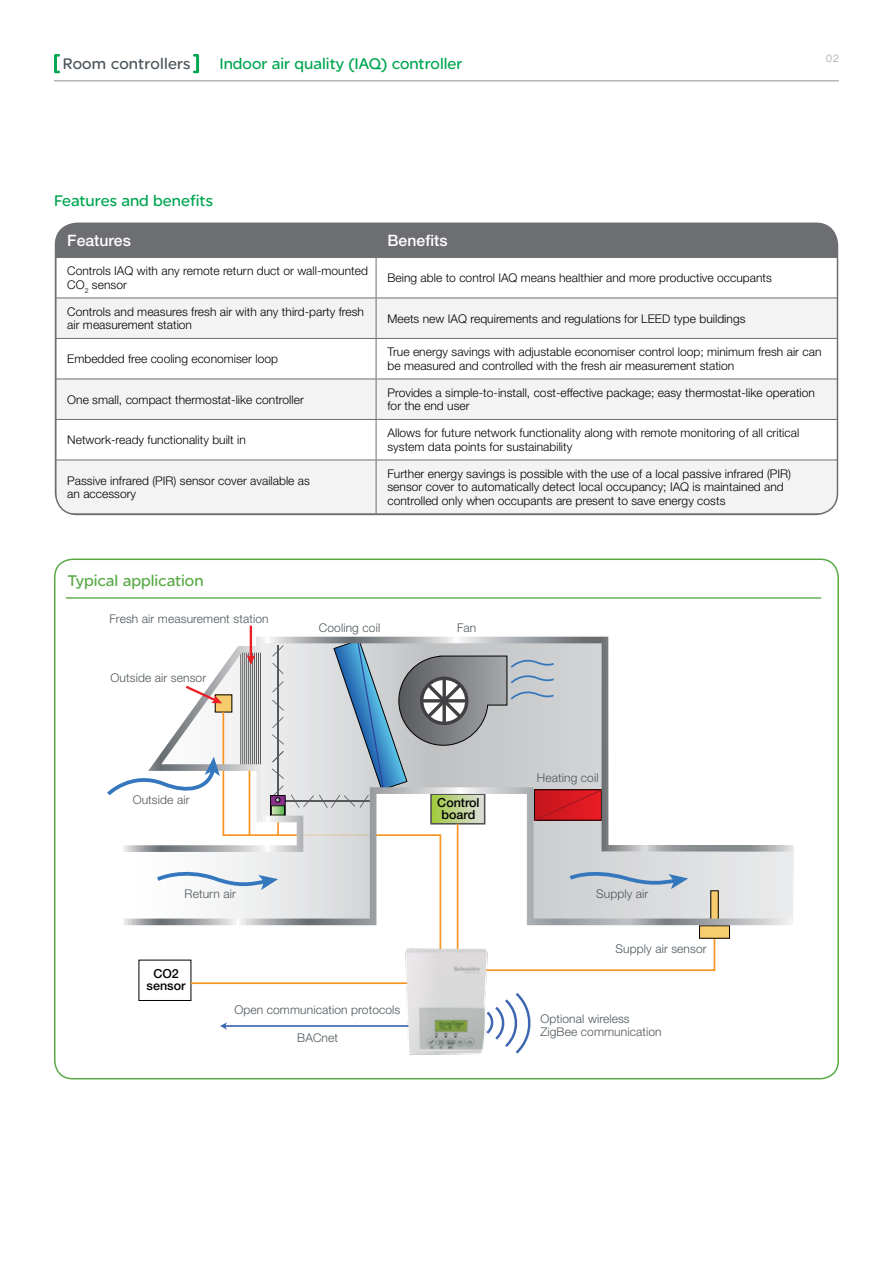
<style>
.page{position:relative;width:893px;height:1263px;background:#fff}
.page>*{position:absolute;margin:0;border:0;box-sizing:border-box;transform-origin:0 0}
.t1{font:16.5px "SE Optimist";color:#00a651}
.t2{font:16.5px "SE Optimist";color:#59aa47}
.t3{font:16.5px "SE Optimist";letter-spacing:.01em;color:#4d555b}
.t4{font:500 15.75px "Helvetica Neue LT Std";letter-spacing:.005em;color:#fff}
.t5{font:500 12.45px/11.7px "Helvetica Neue LT Std";color:#000;text-align:center}
.t6{font:300 12px/13.5px "Helvetica Neue LT Std";letter-spacing:.005em;color:#000}
.t7{font:300 12px/13.5px "Helvetica Neue LT Std";letter-spacing:.01em;color:#4d555b}
.t8{font:300 10.5px "Helvetica Neue LT Std";color:#979fa4}
</style>
<div class="page">
<div style="left:699px;top:926px;width:30px;height:12px;background:#f6cc6d"></div>
<div style="left:699px;top:925px;width:31px;height:14px;border:1px solid #000"></div>
<div style="left:138px;top:960px;width:53px;height:41px;border:1px solid #000"></div>
<hr style="left:225px;top:1025px;width:244px;height:2px;background:#3f66b0">
<svg style="left:220px;top:1022px;width:7px;height:8px"></svg>
<svg style="left:495px;top:993px;width:36px;height:61px"></svg>
<hr style="left:191px;top:982px;width:230px;height:2px;background:#f7941e">
<svg style="left:249px;top:637px;width:545px;height:215px"></svg>
<svg style="left:716px;top:787px;width:77px;height:138px"></svg>
<hr style="left:250px;top:625px;width:2px;height:33px;background:#ed1d24">
<svg style="left:107px;top:639px;width:609px;height:334px"></svg>
<hr style="left:66px;top:597px;width:755px;height:2px;background:#59aa47">
<hr style="left:54px;top:80px;width:785px;height:1px;background:#979fa4">
<svg style="left:54px;top:54px;width:6px;height:19px"></svg>
<svg style="left:193px;top:54px;width:6px;height:19px"></svg>
<img style="left:396px;top:934px;width:99px;height:121px">
<div style="left:57px;top:224px;width:780px;height:33px;background:#6d6e71"></div>
<svg style="left:58px;top:258px;width:777px;height:40px"></svg>
<svg style="left:57px;top:299px;width:780px;height:214px;fill:#f3f3f3"></svg>
<hr style="left:56px;top:223px;width:320px;height:1px;background:#6d6e71">
<hr style="left:56px;top:224px;width:1px;height:33px;background:#6d6e71">
<hr style="left:376px;top:223px;width:461px;height:1px;background:#6d6e71">
<hr style="left:376px;top:224px;width:1px;height:33px;background:#6d6e71">
<hr style="left:56px;top:257px;width:320px;height:1px;background:#6d6e71">
<hr style="left:376px;top:257px;width:461px;height:1px;background:#6d6e71">
<hr style="left:376px;top:258px;width:1px;height:40px;background:#6d6e71">
<hr style="left:56px;top:298px;width:320px;height:1px;background:#6d6e71">
<hr style="left:376px;top:298px;width:461px;height:1px;background:#6d6e71">
<hr style="left:376px;top:298px;width:1px;height:40px;background:#6d6e71">
<hr style="left:56px;top:338px;width:320px;height:1px;background:#6d6e71">
<hr style="left:376px;top:338px;width:461px;height:1px;background:#6d6e71">
<hr style="left:376px;top:339px;width:1px;height:40px;background:#6d6e71">
<hr style="left:56px;top:379px;width:320px;height:1px;background:#6d6e71">
<hr style="left:376px;top:379px;width:461px;height:1px;background:#6d6e71">
<hr style="left:376px;top:379px;width:1px;height:40px;background:#6d6e71">
<hr style="left:56px;top:419px;width:320px;height:1px;background:#6d6e71">
<hr style="left:376px;top:419px;width:461px;height:1px;background:#6d6e71">
<hr style="left:376px;top:420px;width:1px;height:40px;background:#6d6e71">
<hr style="left:56px;top:460px;width:320px;height:1px;background:#6d6e71">
<hr style="left:56px;top:460px;width:1px;height:53px;background:#6d6e71">
<hr style="left:376px;top:460px;width:461px;height:1px;background:#6d6e71">
<hr style="left:376px;top:460px;width:1px;height:53px;background:#6d6e71">
<hr style="left:56px;top:513px;width:320px;height:1px;background:#6d6e71">
<hr style="left:376px;top:513px;width:461px;height:1px;background:#6d6e71">
<div style="left:55px;top:223px;width:783px;height:292px;border:2px solid #6d6e71;border-radius:22px"></div>
<h1 class="t3" style="left:63px;top:54px;width:129px">Room controllers</h1>
<h1 class="t1" style="left:219px;top:54px;width:245px">Indoor air quality (IAQ) controller</h1>
<h1 class="t1" style="left:54px;top:191px;width:161px">Features and benefits</h1>
<p class="t8" style="left:826px;top:51px;width:14px">02</p>
<h2 class="t4" style="left:67px;top:231px;width:65px">Features</h2>
<h2 class="t4" style="left:387px;top:231px;width:62px">Benefits</h2>
<p class="t6" style="left:67px;top:264px;width:302px">Controls IAQ with any remote return duct or wall-mounted<br>CO<sub>2</sub> sensor</p>
<p class="t6" style="left:387px;top:271px;width:386px">Being able to control IAQ means healthier and more productive occupants</p>
<p class="t6" style="left:67px;top:304px;width:298px">Controls and measures fresh air with any third-party fresh air measurement station</p>
<p class="t6" style="left:387px;top:311px;width:359px">Meets new IAQ requirements and regulations for LEED type buildings</p>
<p class="t6" style="left:67px;top:352px;width:212px">Embedded free cooling economiser loop</p>
<p class="t6" style="left:387px;top:345px;width:435px">True energy savings with adjustable economiser control loop; minimum fresh air can be measured and controlled with the fresh air measurement station</p>
<p class="t6" style="left:67px;top:392px;width:238px">One small, compact thermostat-like controller</p>
<p class="t6" style="left:387px;top:385px;width:429px">Provides a simple-to-install, cost-effective package; easy thermostat-like operation for the end user</p>
<p class="t6" style="left:67px;top:433px;width:180px">Network-ready functionality built in</p>
<p class="t6" style="left:387px;top:426px;width:413px">Allows for future network functionality along with remote monitoring of all critical system data points for sustainability</p>
<p class="t6" style="left:67px;top:473px;width:244px">Passive infrared (PIR) sensor cover available as an accessory</p>
<p class="t6" style="left:387px;top:466px;width:405px">Further energy savings is possible with the use of a local passive infrared (PIR) sensor cover to automatically detect local occupancy; IAQ is maintained and controlled only when occupants are present to save energy costs</p>
<h1 class="t2" style="left:67px;top:571px;width:138px">Typical application</h1>
<p class="t7" style="left:109px;top:611px;width:161px">Fresh air measurement station</p>
<p class="t7" style="left:111px;top:670px;width:97px">Outside air sensor</p>
<p class="t7" style="left:133px;top:792px;width:58px">Outside air</p>
<p class="t7" style="left:185px;top:886px;width:53px">Return air</p>
<p class="t5" style="left:147px;top:968px;width:40px">CO2 sensor</p>
<p class="t7" style="left:319px;top:620px;width:63px">Cooling coil</p>
<p class="t7" style="left:457px;top:620px;width:21px">Fan</p>
<p class="t5" style="left:437px;top:797px;width:44px">Control board</p>
<p class="t7" style="left:234px;top:1002px;width:167px">Open communication protocols</p>
<p class="t7" style="left:297px;top:1031px;width:42px">BACnet</p>
<p class="t7" style="left:537px;top:770px;width:63px">Heating coil</p>
<p class="t7" style="left:596px;top:886px;width:54px">Supply air</p>
<p class="t7" style="left:616px;top:942px;width:93px">Supply air sensor</p>
<p class="t7" style="left:540px;top:1011px;width:123px">Optional wireless<br>ZigBee communication</p>
</div>
